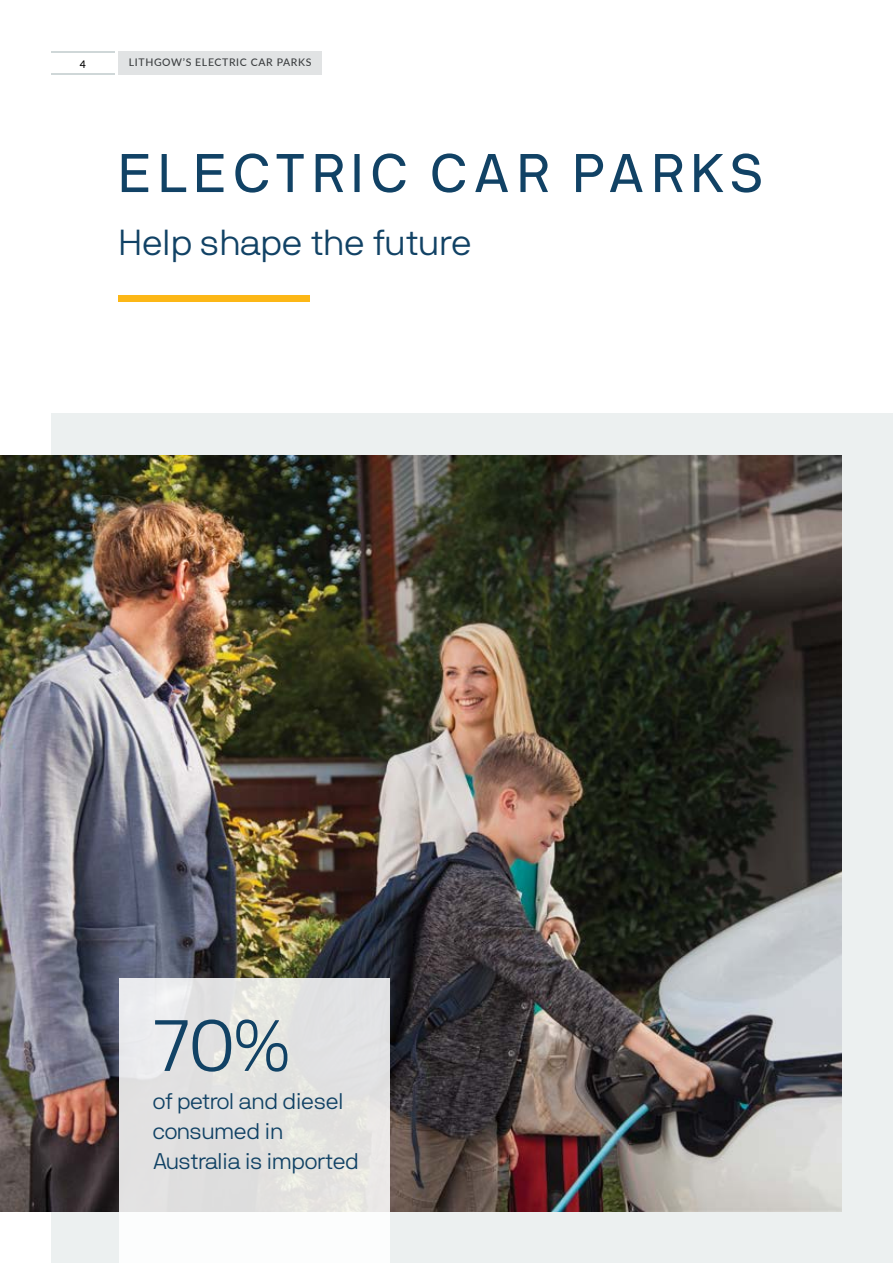
<style>
.page{position:relative;width:893px;height:1263px;background:#fff}
.page>*{position:absolute;margin:0;border:0;box-sizing:border-box;transform-origin:0 0}
.LCC_Big_number{font:300 72px "NB International Pro";color:#114265}
.H1_LCC_Heading_TOC{font:54px "NB International Pro";letter-spacing:.12em;color:#114265}
.H2_LCC_Heading_TOC{font:300 36px "NB International Pro";color:#114265}
.P_LCC_Pull_Quote{font:300 22.5px/30px "NB International Pro";letter-spacing:-.01em;color:#114265}
.t1{font:500 10.5px "Lato";letter-spacing:.06em;color:#000}
</style>
<div class="page">
<div style="left:118px;top:295px;width:192px;height:7px;background:#fcb716"></div>
<div style="left:51px;top:414px;width:842px;height:849px;background:#ecf0f0"></div>
<img style="left:0;top:455px;width:842px;height:757px">
<svg style="left:119px;top:978px;width:270px;height:285px;fill:#e3e3e2"></svg>
<div style="left:118px;top:51px;width:204px;height:24px;background:#e1e3e4"></div>
<hr style="left:51px;top:51px;width:64px;height:2px;background:#cfd7d8">
<hr style="left:51px;top:73px;width:64px;height:2px;background:#cfd7d8">
<p class="t1" style="left:80px;top:56px;width:8px">4</p>
<p class="t1" style="left:129px;top:55px;width:184px">LITHGOW’S ELECTRIC CAR PARKS</p>
<p class="H1_LCC_Heading_TOC" style="left:118px;top:143px;width:646px">ELECTRIC CAR PARKS</p>
<h2 class="H2_LCC_Heading_TOC" style="left:118px;top:222px;width:355px">Help shape the future</h2>
<p class="LCC_Big_number" style="left:153px;top:1005px;width:141px">70%</p>
<p class="P_LCC_Pull_Quote" style="left:153px;top:1086px;width:208px">of petrol and diesel consumed in<br>Australia is imported</p>
</div>
